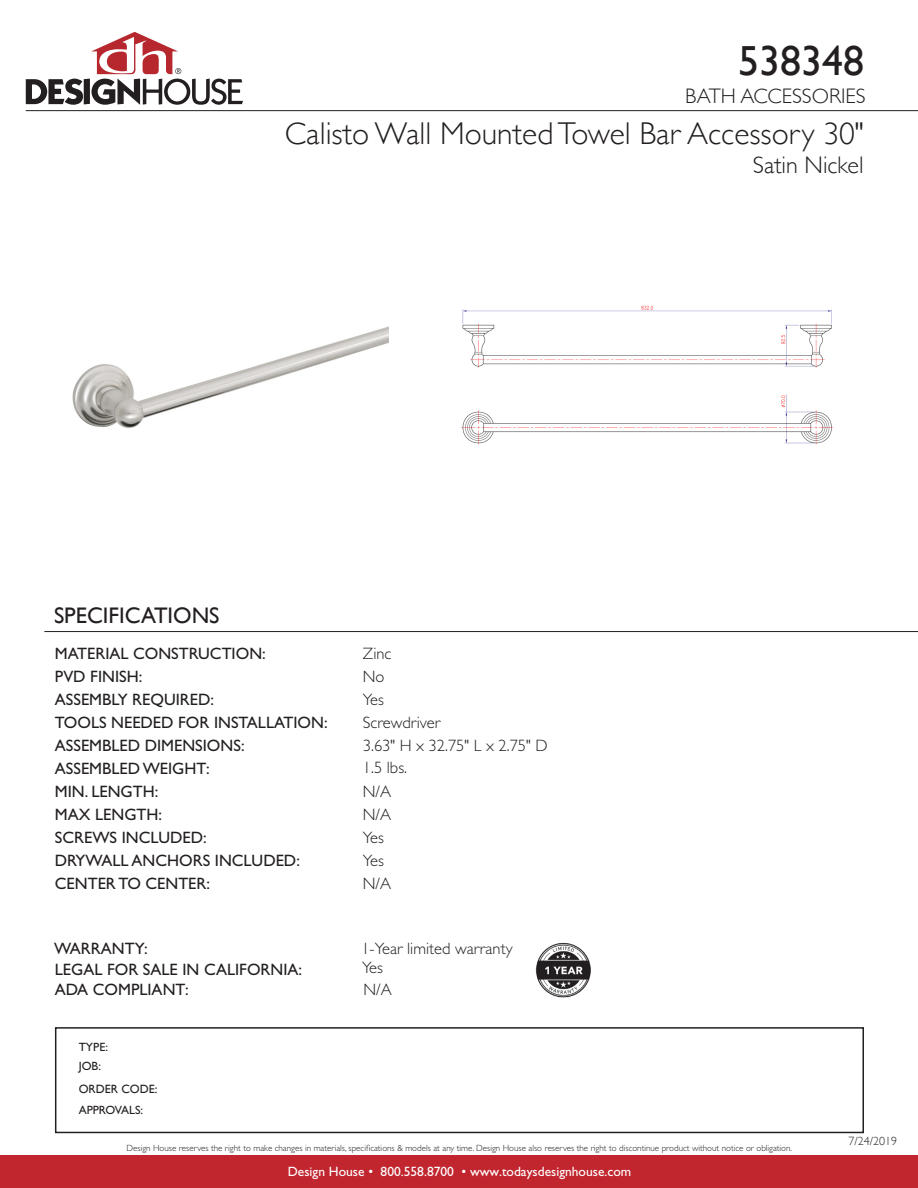
<style>
.page{position:relative;width:918px;height:1188px;background:#fff}
.page>*{position:absolute;margin:0;border:0;box-sizing:border-box;transform-origin:0 0}
.t1{font:42px "Gill Sans";color:#231f20}
.t2{font:300 31.5px "Gill Sans";color:#231f20}
.t3{font:300 24px "Gill Sans";color:#231f20}
.t4{font:22.5px "Gill Sans";color:#231f20}
.t5{font:300 21px "Gill Sans";color:#231f20}
.t6{font:16.5px "Gill Sans Std";color:#231f20}
.t7{font:300 16.5px "Gill Sans Std";color:#231f20}
.t8{font:13.5px "Gill Sans Std";color:#fff}
.t9{font:12px "Gill Sans Std";color:#231f20}
.t10{font:12px "Gill Sans";color:#231f20}
.t11{font:300 12px "Gill Sans";color:#231f20}
.t12{font:300 9px "Gill Sans Std";color:#231f20}
</style>
<div class="page">
<div style="left:0;top:1156px;width:918px;height:32px;background:#c1262f"></div>
<svg style="left:26px;top:32px;width:217px;height:73px"></svg>
<img style="left:72px;top:326px;width:316px;height:102px">
<img style="left:461px;top:305px;width:372px;height:140px">
<img style="left:535px;top:943px;width:56px;height:55px">
<div style="left:55px;top:1027px;width:809px;height:106px;border:2px solid #231f20"></div>
<hr style="left:26px;top:110px;width:892px;height:1px;background:#231f20">
<hr style="left:44px;top:631px;width:874px;height:1px;background:#231f20">
<p class="t1" style="left:738px;top:36px;width:127px">538348</p>
<p class="t5" style="left:685px;top:79px;width:182px">BATH ACCESSORIES</p>
<p class="t2" style="left:285px;top:108px;width:580px">Calisto Wall Mounted Towel Bar Accessory 30"</p>
<p class="t4" style="left:54px;top:603px;width:167px">SPECIFICATIONS</p>
<p class="t6" style="left:55px;top:644px;width:212px">MATERIAL CONSTRUCTION:</p>
<p class="t7" style="left:363px;top:644px;width:30px">Zinc</p>
<p class="t6" style="left:55px;top:667px;width:89px">PVD FINISH:</p>
<p class="t7" style="left:363px;top:667px;width:23px">No</p>
<p class="t6" style="left:55px;top:690px;width:161px">ASSEMBLY REQUIRED:</p>
<p class="t7" style="left:363px;top:690px;width:23px">Yes</p>
<p class="t6" style="left:55px;top:713px;width:274px">TOOLS NEEDED FOR INSTALLATION:</p>
<p class="t7" style="left:363px;top:713px;width:79px">Screwdriver</p>
<p class="t6" style="left:55px;top:759px;width:156px">ASSEMBLED WEIGHT:</p>
<p class="t7" style="left:363px;top:758px;width:46px">1.5 lbs.</p>
<p class="t6" style="left:55px;top:736px;width:191px">ASSEMBLED DIMENSIONS:</p>
<p class="t7" style="left:363px;top:736px;width:186px">3.63" H x 32.75" L x 2.75" D</p>
<p class="t6" style="left:55px;top:782px;width:105px">MIN. LENGTH:</p>
<p class="t7" style="left:363px;top:782px;width:30px">N/A</p>
<p class="t6" style="left:55px;top:805px;width:109px">MAX LENGTH:</p>
<p class="t7" style="left:363px;top:805px;width:30px">N/A</p>
<p class="t6" style="left:55px;top:828px;width:153px">SCREWS INCLUDED:</p>
<p class="t7" style="left:363px;top:828px;width:23px">Yes</p>
<p class="t6" style="left:55px;top:851px;width:247px">DRYWALL ANCHORS INCLUDED:</p>
<p class="t7" style="left:363px;top:851px;width:23px">Yes</p>
<p class="t6" style="left:55px;top:874px;width:157px">CENTER TO CENTER:</p>
<p class="t7" style="left:363px;top:874px;width:30px">N/A</p>
<p class="t6" style="left:54px;top:939px;width:95px">WARRANTY:</p>
<p class="t6" style="left:55px;top:960px;width:249px">LEGAL FOR SALE IN CALIFORNIA:</p>
<p class="t6" style="left:55px;top:980px;width:135px">ADA COMPLIANT:</p>
<p class="t9" style="left:79px;top:1040px;width:31px">TYPE:</p>
<p class="t9" style="left:79px;top:1059px;width:24px">JOB:</p>
<p class="t10" style="left:79px;top:1082px;width:80px">ORDER CODE:</p>
<p class="t9" style="left:79px;top:1103px;width:66px">APPROVALS:</p>
<p class="t7" style="left:361px;top:940px;width:153px">1-Year limited warranty</p>
<p class="t7" style="left:362px;top:959px;width:23px">Yes</p>
<p class="t7" style="left:364px;top:980px;width:30px">N/A</p>
<p class="t3" style="left:753px;top:147px;width:112px">Satin Nickel</p>
<p class="t12" style="left:127px;top:1143px;width:667px">Design House reserves the right to make changes in materials, specifications &amp; models at any time. Design House also reserves the right to discontinue product without notice or obligation.</p>
<p class="t8" style="left:288px;top:1164px;width:345px">Design House • 800.558.8700 • www.todaysdesignhouse.com</p>
<p class="t11" style="left:849px;top:1132px;width:50px">7/24/2019</p>
</div>
